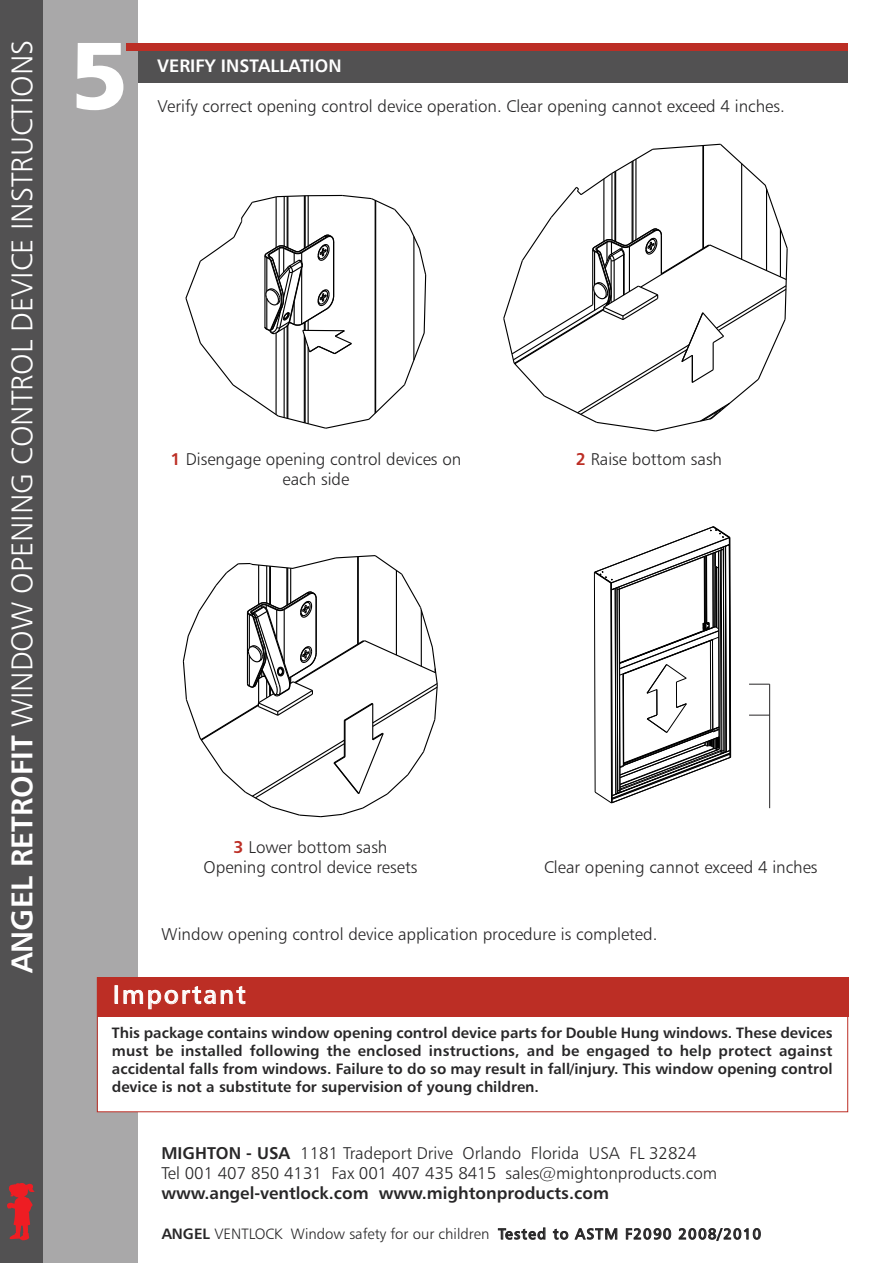
<style>
.page{position:relative;width:893px;height:1263px;background:#fff}
.page>*{position:absolute;margin:0;border:0;box-sizing:border-box;transform-origin:0 0}
.t1{font:96px "Humanist 777 BT Black B";color:#fff}
.t2{font:30px "Humanist 777 BT Light B";color:#fff}
.t3{font:25.5px "Humanist 777 BT Roman B";letter-spacing:.08em;color:#fff}
.t4{font:18px "Humanist 777 BT Bold B";color:#fff}
.t5{font:17.1px/20.4px "Humanist 777 BT Light B";color:#272627;text-align:center}
.t6{font:17.1px "Humanist 777 BT Bold B";color:#272627}
.t7{font:15px/18px "Humanist 777 BT Bold B";color:#272627;text-align:justify}
.t8{font:15px "Humanist 777 BT Light B";color:#272627}
.s1{font-family:"Humanist 777 BT Bold B"}
.s2{font-family:"Humanist 777 BT Bold B";color:#bc2e25}
.s3{font-family:"Humanist 777 BT Roman B"}
</style>
<div class="page">
<div style="left:126px;top:43px;width:722px;height:40px;background:#525152"></div>
<div style="left:0;top:0;width:138px;height:1263px;background:#a9a8a9"></div>
<div style="left:0;top:0;width:43px;height:1263px;background:#525152"></div>
<svg style="left:503px;top:143px;width:285px;height:289px"></svg>
<svg style="left:185px;top:194px;width:242px;height:235px"></svg>
<svg style="left:182px;top:555px;width:256px;height:263px"></svg>
<svg style="left:593px;top:526px;width:138px;height:278px"></svg>
<hr style="left:769px;top:684px;width:1px;height:124px;background:#272627">
<svg style="left:749px;top:684px;width:21px;height:1px"></svg>
<svg style="left:749px;top:715px;width:21px;height:1px"></svg>
<svg style="left:7px;top:1183px;width:28px;height:58px"></svg>
<div style="left:98px;top:978px;width:749px;height:133px;background:#fff"></div>
<div style="left:97px;top:977px;width:751px;height:39px;background:#bc2e25"></div>
<div style="left:126px;top:43px;width:722px;height:8px;background:#bc2e25"></div>
<h2 class="t2" style="left:10px;top:973px;width:935px;rotate:-90deg"><span class="s1">ANGEL RETROFIT</span> WINDOW OPENING CONTROL DEVICE INSTRUCTIONS</h2>
<h1 class="t1" style="left:69px;top:38px;width:61px">5</h1>
<p class="t4" style="left:157px;top:59px;width:186px">VERIFY INSTALLATION</p>
<p class="t5" style="left:158px;top:98px;width:629px">Verify correct opening control device operation. Clear opening cannot exceed 4 inches.</p>
<p class="t5" style="left:171px;top:450px;width:292px"><span class="s2">1</span> Disengage opening control devices on each side</p>
<p class="t5" style="left:576px;top:450px;width:148px"><span class="s2">2</span> Raise bottom sash</p>
<p class="t5" style="left:204px;top:838px;width:215px"><span class="s2">3</span> Lower bottom sash<br>Opening control device resets</p>
<p class="t5" style="left:544px;top:858px;width:275px">Clear opening cannot exceed 4 inches</p>
<p class="t5" style="left:162px;top:925px;width:497px">Window opening control device application procedure is completed.</p>
<h3 class="t3" style="left:113px;top:984px;width:134px">Important</h3>
<p class="t7" style="left:112px;top:1025px;width:722px">This package contains window opening control device parts for Double Hung windows. These devices must be installed following the enclosed instructions, and be engaged to help protect against accidental falls from windows. Failure to do so may result in fall/injury. This window opening control device is not a substitute for supervision of young children.</p>
<p class="t5" style="left:161px;top:1144px;width:557px;text-align:left"><span class="s1">MIGHTON - USA</span> 1181 Tradeport Drive Orlando Florida USA FL 32824<br>Tel 001 407 850 4131 Fax 001 407 435 8415 sales@mightonproducts.com</p>
<p class="t6" style="left:161px;top:1186px;width:449px">www.angel-ventlock.com www.mightonproducts.com</p>
<p class="t8" style="left:162px;top:1228px;width:601px"><span class="s1">ANGEL</span> VENTLOCK Window safety for our children <span class="s3">Tested to ASTM F2090 2008/2010</span></p>
</div>
